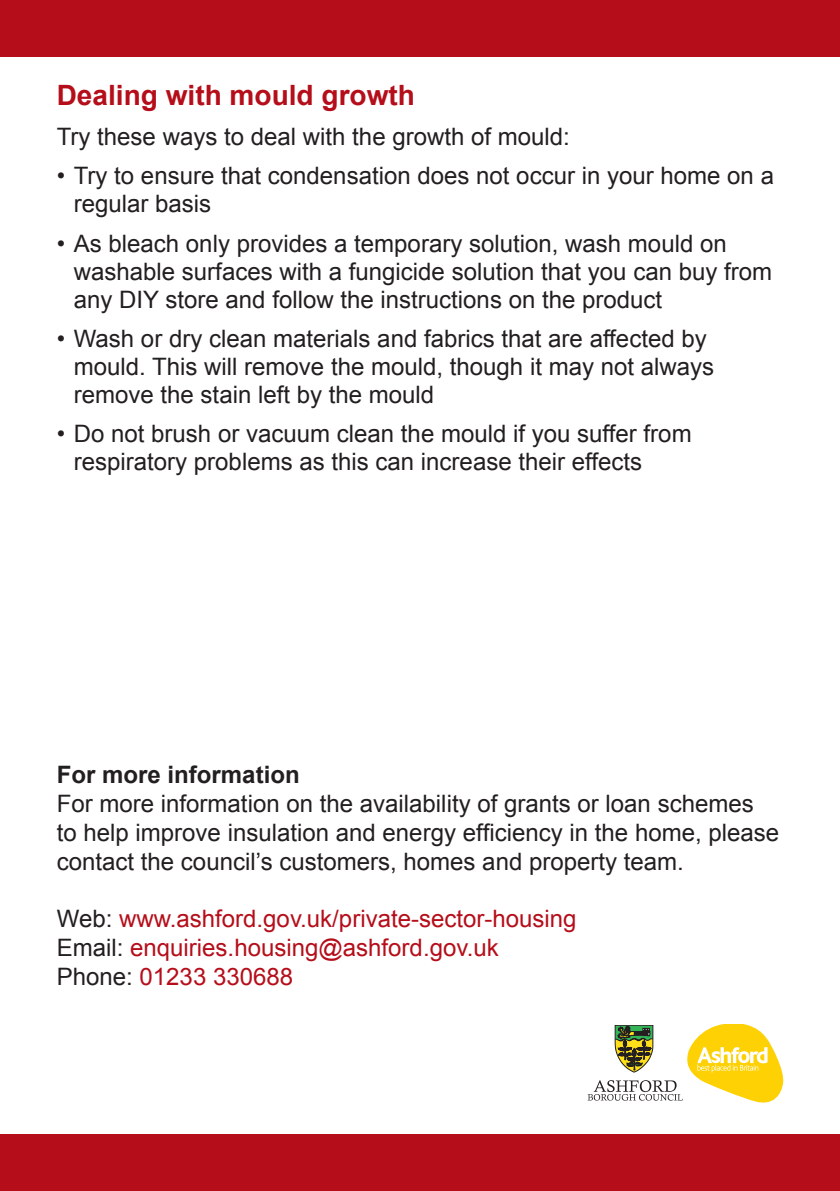
<style>
.page{position:relative;width:840px;height:1191px;background:#fff}
.page>*{position:absolute;margin:0;border:0;box-sizing:border-box;transform-origin:0 0}
.t1{font:700 28px "Arial";color:#b50e1a}
.t2{font:24px/28px "Arial";color:#231f20}
.t3{font:24px "Arial";color:#b50e1a}
.t4{font:700 24px "Arial";color:#231f20}
.s1{color:#231f20}
</style>
<div class="page">
<div style="left:0;top:0;width:839px;height:57px;background:#b50e1a"></div>
<div style="left:0;top:1134px;width:839px;height:57px;background:#b50e1a"></div>
<svg style="left:587px;top:1024px;width:195px;height:78px"></svg>
<p class="t1" style="left:57px;top:77px;width:359px">Dealing with mould growth</p>
<p class="t2" style="left:57px;top:123px;width:514px">Try these ways to deal with the growth of mould:</p>
<p class="t2" style="left:74px;top:162px;width:701px;text-indent:-17px">• Try to ensure that condensation does not occur in your home on a regular basis</p>
<p class="t2" style="left:74px;top:229px;width:699px;text-indent:-17px">• As bleach only provides a temporary solution, wash mould on washable surfaces with a fungicide solution that you can buy from any DIY store and follow the instructions on the product</p>
<p class="t2" style="left:74px;top:325px;width:641px;text-indent:-17px">• Wash or dry clean materials and fabrics that are affected by mould. This will remove the mould, though it may not always remove the stain left by the mould</p>
<p class="t2" style="left:74px;top:420px;width:619px;text-indent:-17px">• Do not brush or vacuum clean the mould if you suffer from respiratory problems as this can increase their effects</p>
<p class="t4" style="left:57px;top:759px;width:244px">For more information</p>
<p class="t2" style="left:57px;top:789px;width:723px;line-height:28.8px">For more information on the availability of grants or loan schemes to help improve insulation and energy efficiency in the home, please contact the council’s customers, homes and property team.</p>
<p class="t3" style="left:57px;top:903px;width:521px"><span class="s1">Web:</span> www.ashford.gov.uk/private-sector-housing</p>
<p class="t3" style="left:57px;top:931px;width:443px"><span class="s1">Email:</span> enquiries.housing@ashford.gov.uk</p>
<p class="t3" style="left:57px;top:960px;width:238px"><span class="s1">Phone:</span> 01233 330688</p>
</div>
